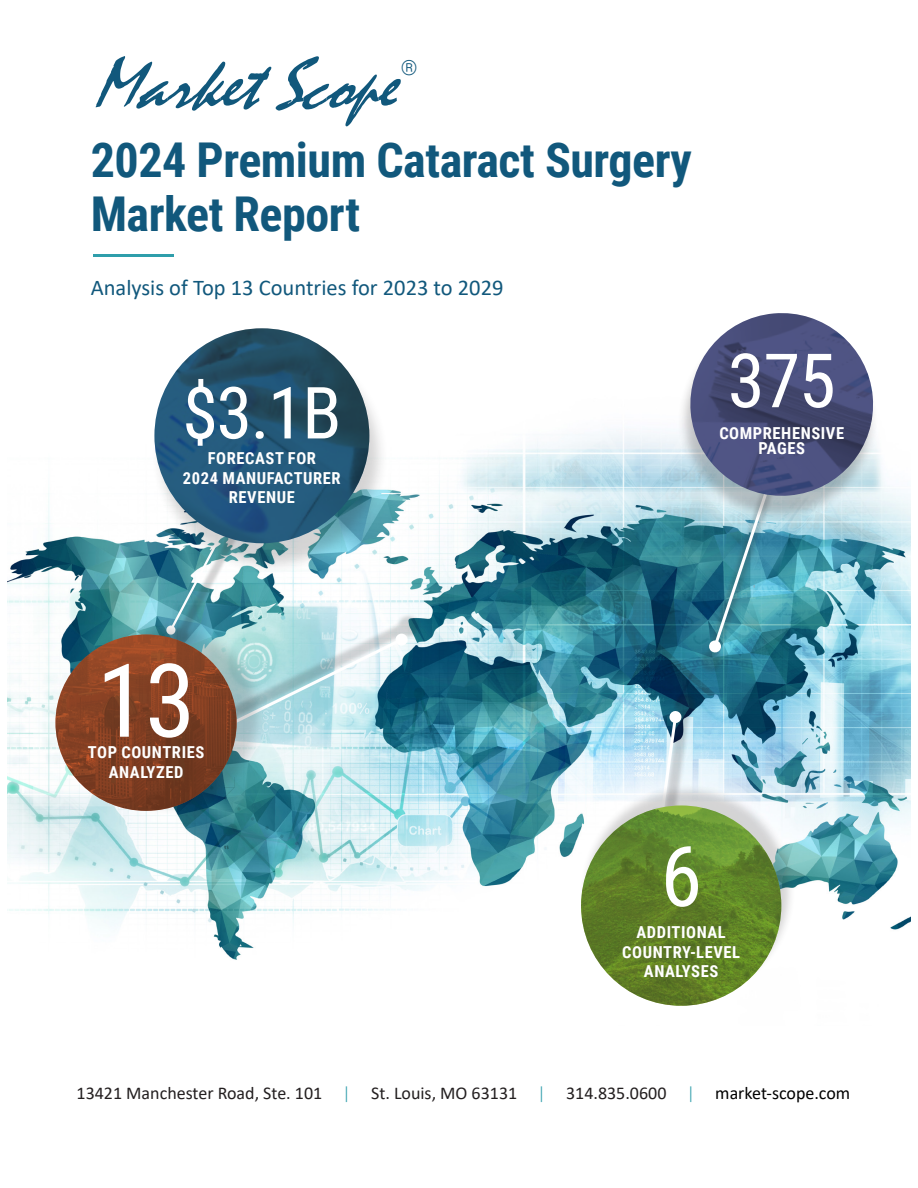
<style>
.page{position:relative;width:918px;height:1188px;background:#fff}
.page>*{position:absolute;margin:0;border:0;box-sizing:border-box;transform-origin:0 0}
.t1{font:102px "Roboto Condensed";color:#fff}
.t2{font:84px "Roboto Condensed";color:#fff}
.t3{font:75px "Roboto Condensed";color:#fff}
.t4{font:72px "Roboto Condensed";color:#fff}
.Page_Heading{font:700 48px "Roboto Condensed";letter-spacing:-.01em;color:#11587c}
.Subheading{font:22.5px "Calibri";color:#11587c}
.Page_Heading-2{font:300 21px "Roboto Condensed";color:#11587c}
.t5{font:18px "Calibri";color:#231f20}
.t6{font:700 16.5px/15px "Roboto Condensed";letter-spacing:.035em;color:#fff;text-align:center}
.s1{font-weight:300;color:#2f9eab}
.s2{color:#000}
</style>
<div class="page">
<img style="left:7px;top:432px;width:904px;height:528px">
<svg style="left:96px;top:56px;width:305px;height:70px"></svg>
<hr style="left:93px;top:254px;width:81px;height:3px;background:#2f9eab">
<div style="left:697px;top:479px;width:80px;height:195px;background:#231f20;opacity:.19"></div>
<div style="left:217px;top:613px;width:204px;height:112px;background:#231f20;opacity:.19"></div>
<svg style="left:166px;top:503px;width:240px;height:231px"></svg>
<div style="left:396px;top:634px;width:12px;height:12px;background:#fff;border-radius:50%"></div>
<div style="left:639px;top:692px;width:59px;height:281px;background:#231f20;opacity:.19"></div>
<svg style="left:636px;top:711px;width:46px;height:73px;background:#b6d5e3"></svg>
<div style="left:150px;top:336px;width:238px;height:239px;background:#231f20;opacity:.19"></div>
<img style="left:154px;top:328px;width:215px;height:215px">
<div style="left:677px;top:321px;width:202px;height:201px;background:#231f20;opacity:.25"></div>
<svg style="left:686px;top:500px;width:191px;height:153px;background:#65a7b7"></svg>
<img style="left:686px;top:313px;width:191px;height:187px">
<div style="left:579px;top:784px;width:216px;height:216px;background:#231f20;opacity:.19"></div>
<img style="left:581px;top:806px;width:200px;height:200px">
<div style="left:64px;top:617px;width:203px;height:199px;background:#231f20;opacity:.19"></div>
<img style="left:55px;top:634px;width:182px;height:177px">
<p class="Page_Heading-2" style="left:401px;top:53px;width:18px">®</p>
<p class="Page_Heading" style="left:91px;top:126px;width:603px">2024 Premium Cataract Surgery</p>
<p class="Page_Heading" style="left:91px;top:180px;width:271px">Market Report</p>
<p class="Subheading" style="left:91px;top:272px;width:414px">Analysis of Top 13 Countries for 2023 to 2029</p>
<p class="t4" style="left:182px;top:362px;width:161px">$3.1B</p>
<p class="t6" style="left:208px;top:450px;width:110px">FORECAST FOR</p>
<p class="t6" style="left:183px;top:470px;width:159px">2024 MANUFACTURER</p>
<p class="t6" style="left:229px;top:489px;width:67px">REVENUE</p>
<p class="t1" style="left:97px;top:629px;width:100px">13</p>
<p class="t6" style="left:109px;top:764px;width:76px">ANALYZED</p>
<p class="t6" style="left:88px;top:744px;width:118px">TOP COUNTRIES</p>
<p class="t3" style="left:728px;top:328px;width:110px">375</p>
<p class="t6" style="left:719px;top:425px;width:126px">COMPREHENSIVE<br>PAGES</p>
<p class="t2" style="left:661px;top:817px;width:43px">6</p>
<p class="t6" style="left:637px;top:924px;width:91px">ADDITIONAL</p>
<p class="t6" style="left:622px;top:944px;width:119px">COUNTRY-LEVEL</p>
<p class="t6" style="left:644px;top:963px;width:76px">ANALYSES</p>
<p class="t5" style="left:77px;top:1080px;width:775px">13421 Manchester Road, Ste. 101 <span class="s1">|</span> St. Louis, MO 63131 <span class="s1">|</span> 314.835.0600 <span class="s1">|</span> <span class="s2">market-scope.com</span></p>
</div>
